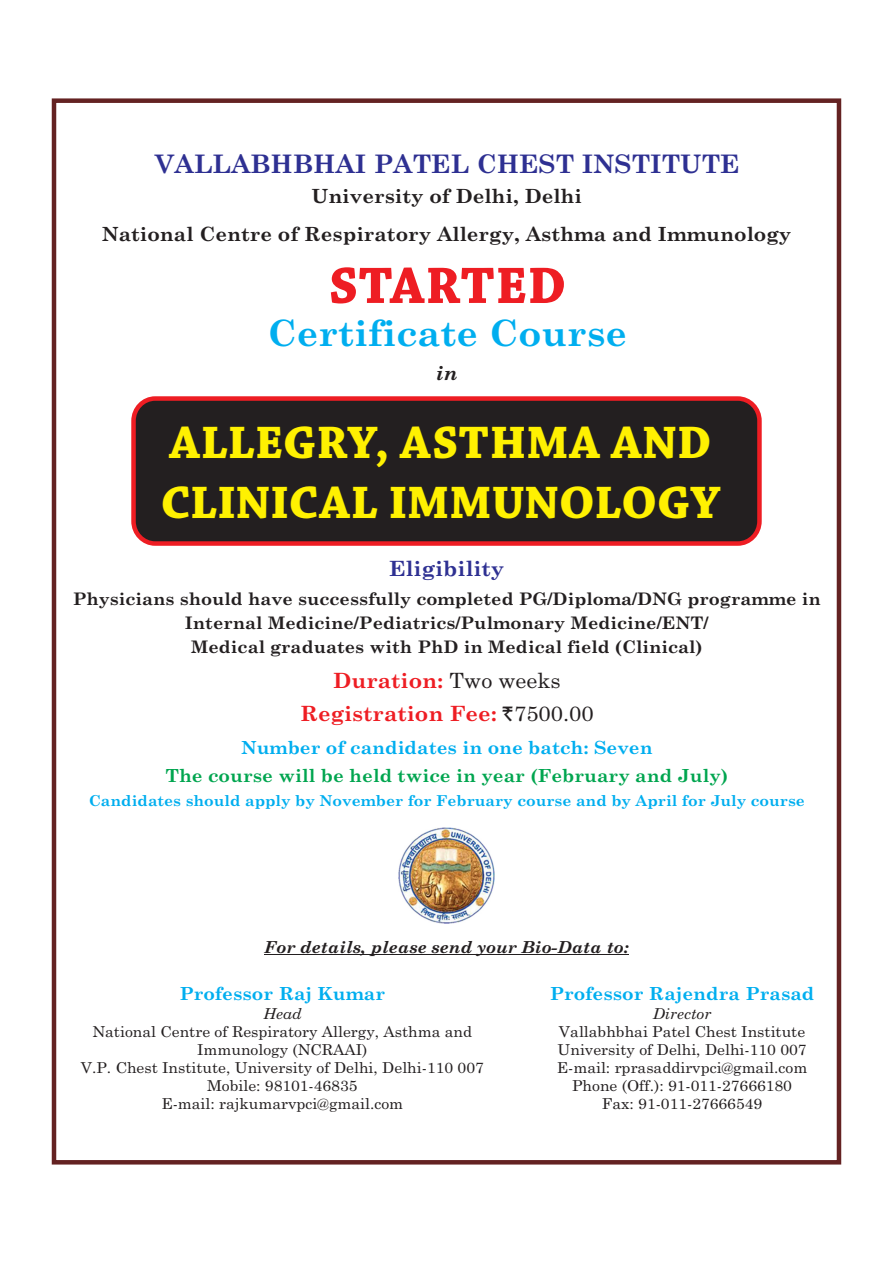
<style>
.page{position:relative;width:893px;height:1263px;background:#fff}
.page>*{position:absolute;margin:0;border:0;box-sizing:border-box;transform-origin:0 0}
.t1{font:700 54px "Chaparral Pro";letter-spacing:.01em;color:#ee1d23}
.t2{font:700 48px/60.2px "Chaparral Pro";color:#fff101}
.t3{font:700 36px "Century Schoolbook";color:#00aeef;scale:1.05 1}
.t4{font:700 25.5px "Century Schoolbook";color:#2e3092}
.t5{font:700 21px/32.8px "Century Schoolbook";color:#ee1d23;text-align:center;scale:1.05 1}
.t6{font:700 21px "Century Schoolbook";color:#2e3092;scale:1.05 1}
.t7{font:700 19.5px "Century Schoolbook";color:#231f20;scale:1.05 1}
.t8{font:italic 700 19.5px "Century Schoolbook";color:#231f20;scale:1.05 1}
.t9{font:700 18px "Century Schoolbook";color:#00aeef;scale:1.05 1}
.t10{font:700 18px "Century Schoolbook";color:#00a54f;scale:1.05 1}
.t11{font:700 17.25px/24.5px "Century Schoolbook";color:#231f20;text-align:center;scale:1.05 1}
.t12{font:italic 700 16.5px "Century Schoolbook";color:#231f20;scale:1.05 1}
.t13{font:15px/18px "Century Schoolbook";color:#231f20;text-align:center;scale:1.05 1}
.t14{font:700 15px "Century Schoolbook";color:#00aeef;scale:1.05 1}
.t15{font:italic 15px "Century Schoolbook";color:#231f20;scale:1.05 1}
.s1{font-weight:400;color:#231f20}
.s2{font-family:"rupiforadian";font-weight:400;font-size:19.5px;color:#231f20}
</style>
<div class="page">
<img style="left:399px;top:827px;width:95px;height:96px">
<div style="left:131px;top:396px;width:631px;height:150px;background:#231f20;border:4px solid #ee1d23;border-radius:22px"></div>
<hr style="left:264px;top:954px;width:365px;height:1px;background:#231f20">
<div style="left:52px;top:98px;width:789px;height:1066px;border:4px solid #642222"></div>
<h3 class="t4" style="left:155px;top:154px;width:586px">VALLABHBHAI PATEL CHEST INSTITUTE</h3>
<h3 class="t7" style="left:311px;top:189px;width:259px">University of Delhi, Delhi</h3>
<h3 class="t7" style="left:102px;top:227px;width:658px">National Centre of Respiratory Allergy, Asthma and Immunology</h3>
<h1 class="t1" style="left:329px;top:263px;width:239px">STARTED</h1>
<h3 class="t3" style="left:267px;top:320px;width:344px">Certificate Course</h3>
<h3 class="t8" style="left:436px;top:365px;width:22px">in</h3>
<h2 class="t2" style="left:161px;top:417px;width:561px">ALLEGRY, ASTHMA AND<br>CLINICAL IMMUNOLOGY</h2>
<h3 class="t6" style="left:389px;top:560px;width:111px">Eligibility</h3>
<p class="t11" style="left:73px;top:588px;width:714px">Physicians should have successfully completed PG/Diploma/DNG programme in<br>Internal Medicine/Pediatrics/Pulmonary Medicine/ENT/<br>Medical graduates with PhD in Medical field (Clinical)</p>
<h3 class="t5" style="left:300px;top:666px;width:281px">Duration: <span class="s1">Two weeks<br></span>Registration Fee: <span class="s2">R</span><span class="s1">7500.00</span></h3>
<p class="t9" style="left:241px;top:741px;width:394px">Number of candidates in one batch: Seven</p>
<p class="t10" style="left:165px;top:768px;width:537px">The course will be held twice in year (February and July)</p>
<p class="t14" style="left:89px;top:794px;width:684px">Candidates should apply by November for February course and by April for July course</p>
<p class="t12" style="left:264px;top:940px;width:348px">For details, please send your Bio-Data to:</p>
<p class="t9" style="left:179px;top:987px;width:198px">Professor Raj Kumar</p>
<p class="t15" style="left:263px;top:1007px;width:38px">Head</p>
<p class="t13" style="left:81px;top:1023px;width:385px">National Centre of Respiratory Allergy, Asthma and Immunology (NCRAAI)<br>V.P. Chest Institute, University of Delhi, Delhi-110 007<br>Mobile: 98101-46835<br>E-mail: rajkumarvpci@gmail.com</p>
<p class="t9" style="left:550px;top:987px;width:254px">Professor Rajendra Prasad</p>
<p class="t15" style="left:653px;top:1007px;width:57px">Director</p>
<p class="t13" style="left:557px;top:1023px;width:240px">Vallabhbhai Patel Chest Institute<br>University of Delhi, Delhi-110 007<br>E-mail: rprasaddirvpci@gmail.com<br>Phone (Off.): 91-011-27666180<br>Fax: 91-011-27666549</p>
</div>
